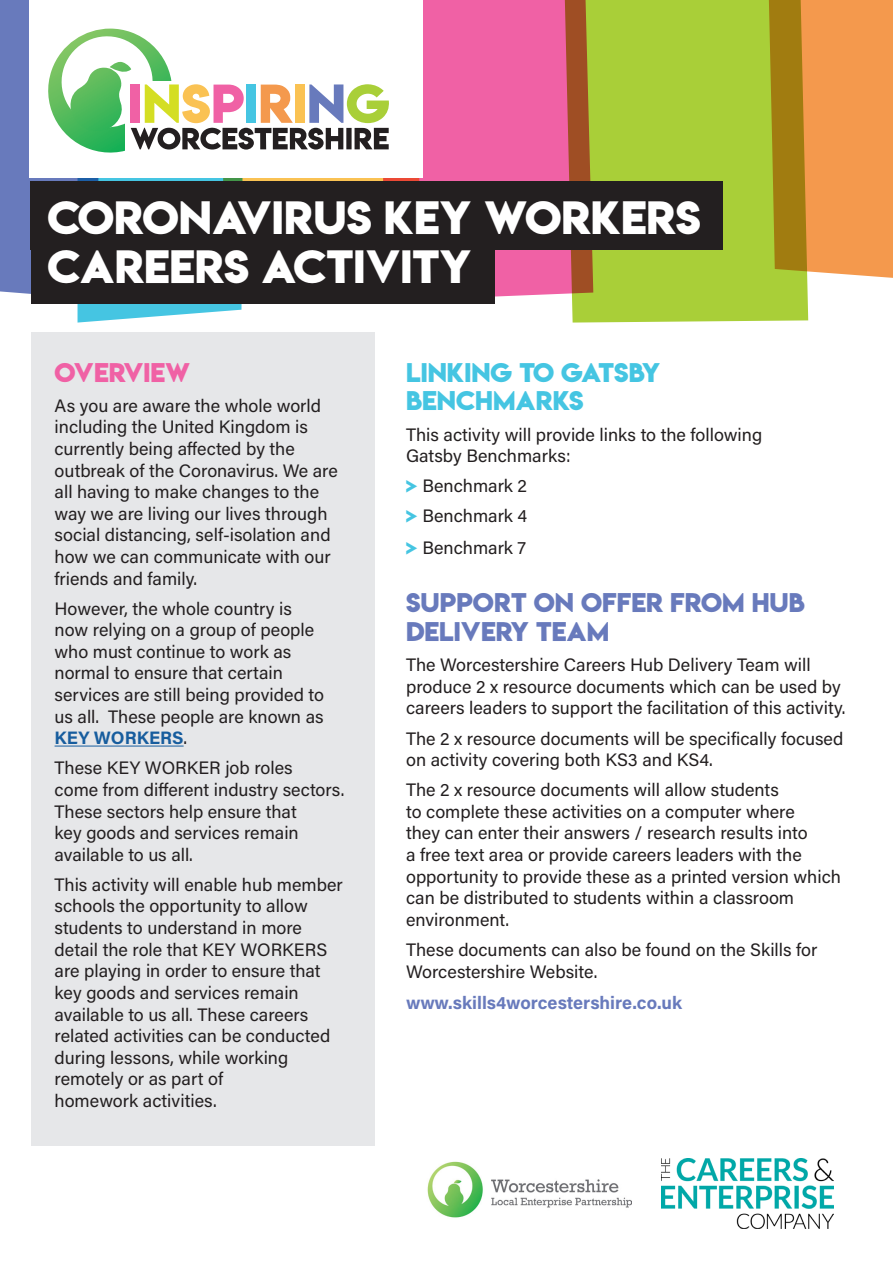
<style>
.page{position:relative;width:893px;height:1263px;background:#fff}
.page>*{position:absolute;margin:0;border:0;box-sizing:border-box;transform-origin:0 0}
.t1{font:41.55px/49.8px "Lemon Milkbold";color:#fff}
.BODY{font:24px/28.8px "Lemon Milkbold";color:#687abc}
.BODY-2{font:24px/28.8px "Lemon Milkbold";color:#45c5e2}
.BODY-3{font:24px "Lemon Milkbold";color:#f061a5}
.BODY-4{font:18px/21.6px "Acumin Pro";color:#231f20}
.BODY-5{font:700 18px "Acumin Pro";color:#687abc}
.s1{font-weight:700;color:#175d9e}
.s2{font-family:"Lemon Milkbold";color:#45c5e2}
</style>
<div class="page">
<div style="left:31px;top:333px;width:343px;height:813px;background:#e6e7e9"></div>
<svg style="left:78px;top:304px;width:164px;height:19px;fill:#45c5e2"></svg>
<div style="left:389px;top:0;width:158px;height:297px;background:#f061a5"></div>
<svg style="left:547px;top:0;width:261px;height:323px;background:#afbb43"></svg>
<svg style="left:748px;top:0;width:145px;height:284px;background:#d49f3f"></svg>
<div style="left:31px;top:181px;width:692px;height:69px;background:#231f20"></div>
<div style="left:31px;top:235px;width:464px;height:69px;background:#231f20"></div>
<div style="left:30px;top:0;width:393px;height:178px;background:#fff"></div>
<svg style="left:0;top:0;width:389px;height:294px"></svg>
<img style="left:661px;top:1159px;width:172px;height:70px">
<img style="left:427px;top:1161px;width:204px;height:57px">
<hr style="left:55px;top:746px;width:129px;height:1px;background:#175d9e">
<p class="t1" style="left:47px;top:192px;width:655px">CORONAVIRUS KEY WORKERS<br>CAREERS ACTIVITY</p>
<p class="BODY-3" style="left:55px;top:355px;width:137px">OVERVIEW</p>
<p class="BODY-4" style="left:55px;top:394px;width:285px">As you are aware the whole world including the United Kingdom is currently being affected by the outbreak of the Coronavirus. We are all having to make changes to the way we are living our lives through social distancing, self-isolation and how we can communicate with our friends and family.</p>
<p class="BODY-4" style="left:55px;top:597px;width:271px">However, the whole country is now relying on a group of people who must continue to work as normal to ensure that certain services are still being provided to us all. These people are known as<br><span class="s1">KEY WORKERS</span>.</p>
<p class="BODY-4" style="left:55px;top:756px;width:291px">These KEY WORKER job roles<br>come from different industry sectors.<br>These sectors help ensure that<br>key goods and services remain available to us all.</p>
<p class="BODY-4" style="left:55px;top:873px;width:290px">This activity will enable hub member schools the opportunity to allow students to understand in more detail the role that KEY WORKERS are playing in order to ensure that key goods and services remain available to us all. These careers related activities can be conducted during lessons, while working remotely or as part of<br>homework activities.</p>
<p class="BODY-2" style="left:406px;top:358px;width:256px">LINKING TO GATSBY<br>BENCHMARKS</p>
<p class="BODY-4" style="left:406px;top:423px;width:358px">This activity will provide links to the following<br>Gatsby Benchmarks:</p>
<p class="BODY-4" style="left:406px;top:474px;width:122px"><span class="s2">&gt;</span> Benchmark 2</p>
<p class="BODY-4" style="left:406px;top:504px;width:123px"><span class="s2">&gt;</span> Benchmark 4</p>
<p class="BODY-4" style="left:406px;top:536px;width:122px"><span class="s2">&gt;</span> Benchmark 7</p>
<p class="BODY" style="left:406px;top:588px;width:400px">SUPPORT ON OFFER FROM HUB<br>DELIVERY TEAM</p>
<p class="BODY-4" style="left:406px;top:653px;width:441px">The Worcestershire Careers Hub Delivery Team will produce 2 x resource documents which can be used by careers leaders to support the facilitation of this activity.</p>
<p class="BODY-4" style="left:406px;top:727px;width:439px">The 2 x resource documents will be specifically focused on activity covering both KS3 and KS4.</p>
<p class="BODY-4" style="left:406px;top:778px;width:436px">The 2 x resource documents will allow students<br>to complete these activities on a computer where<br>they can enter their answers / research results into<br>a free text area or provide careers leaders with the opportunity to provide these as a printed version which can be distributed to students within a classroom environment.</p>
<p class="BODY-4" style="left:406px;top:938px;width:413px">These documents can also be found on the Skills for<br>Worcestershire Website.</p>
<p class="BODY-5" style="left:406px;top:990px;width:277px">www.skills4worcestershire.co.uk</p>
</div>
